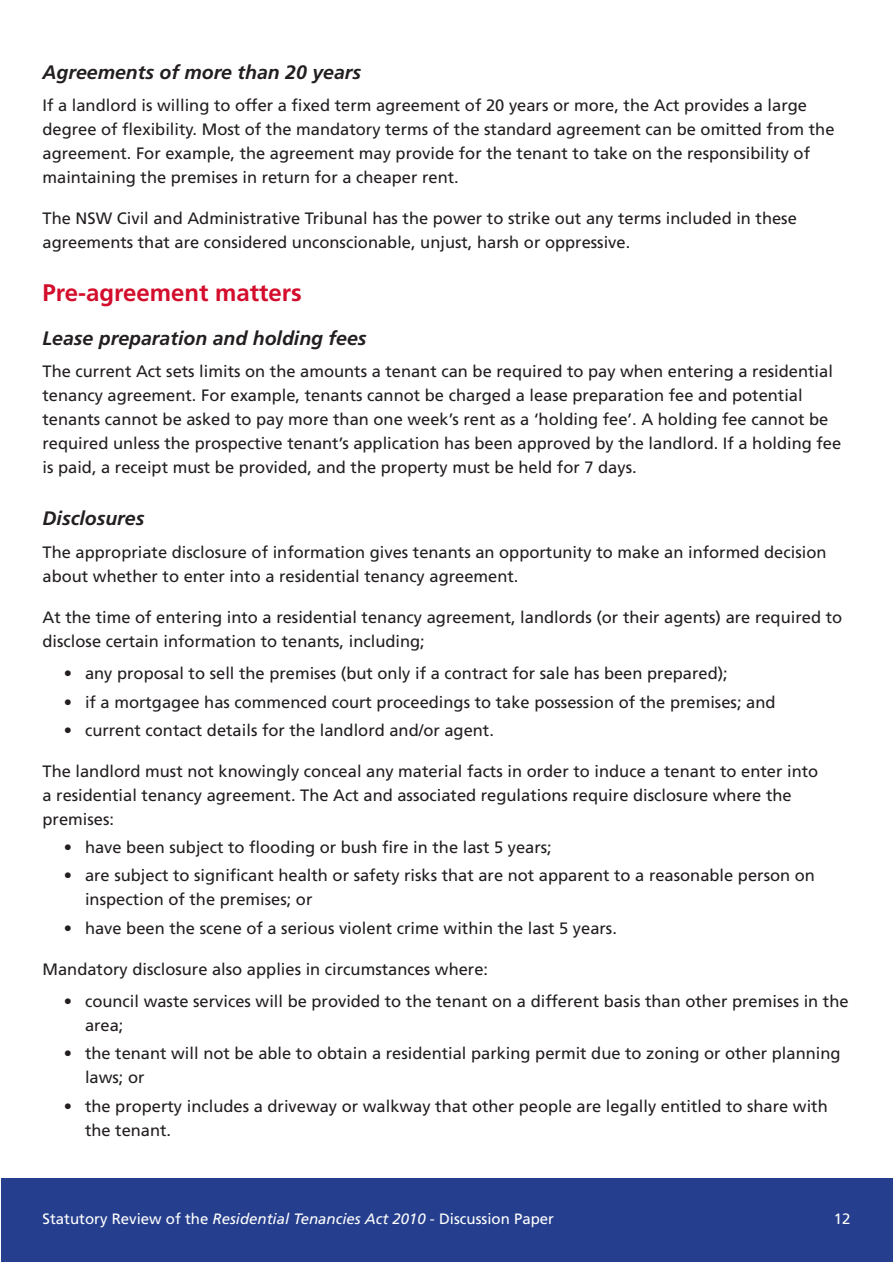
<style>
.page{position:relative;width:893px;height:1263px;background:#fff}
.page>*{position:absolute;margin:0;border:0;box-sizing:border-box;transform-origin:0 0}
.MS_Sub_Head_1{font:700 24px "Frutiger";color:#d30d2b}
.MS_Sub_Head_2{font:italic 700 19.5px "Frutiger";color:#231f20}
.MS_Body{font:16.5px/24px "Frutiger";color:#231f20}
.t1{font:15px "Frutiger";color:#fff}
.s1{font-style:italic}
</style>
<div class="page">
<div style="left:1px;top:1179px;width:891px;height:83px;background:#253f8e"></div>
<p class="MS_Sub_Head_2" style="left:43px;top:61px;width:320px">Agreements of more than 20 years</p>
<p class="MS_Body" style="left:43px;top:94px;width:793px">If a landlord is willing to offer a fixed term agreement of 20 years or more, the Act provides a large degree of flexibility. Most of the mandatory terms of the standard agreement can be omitted from the agreement. For example, the agreement may provide for the tenant to take on the responsibility of maintaining the premises in return for a cheaper rent.</p>
<p class="MS_Body" style="left:43px;top:207px;width:756px">The NSW Civil and Administrative Tribunal has the power to strike out any terms included in these agreements that are considered unconscionable, unjust, harsh or oppressive.</p>
<p class="MS_Sub_Head_1" style="left:43px;top:278px;width:261px">Pre-agreement matters</p>
<p class="MS_Sub_Head_2" style="left:43px;top:326px;width:325px">Lease preparation and holding fees</p>
<p class="MS_Body" style="left:43px;top:359px;width:800px">The current Act sets limits on the amounts a tenant can be required to pay when entering a residential tenancy agreement. For example, tenants cannot be charged a lease preparation fee and potential tenants cannot be asked to pay more than one week’s rent as a ‘holding fee’. A holding fee cannot be required unless the prospective tenant’s application has been approved by the landlord. If a holding fee is paid, a receipt must be provided, and the property must be held for 7 days.</p>
<p class="MS_Sub_Head_2" style="left:43px;top:507px;width:103px">Disclosures</p>
<p class="MS_Body" style="left:43px;top:540px;width:785px">The appropriate disclosure of information gives tenants an opportunity to make an informed decision about whether to enter into a residential tenancy agreement.</p>
<p class="MS_Body" style="left:43px;top:605px;width:801px">At the time of entering into a residential tenancy agreement, landlords (or their agents) are required to disclose certain information to tenants, including;</p>
<p class="MS_Body" style="left:64px;top:661px;width:666px">• any proposal to sell the premises (but only if a contract for sale has been prepared);</p>
<p class="MS_Body" style="left:64px;top:690px;width:713px">• if a mortgagee has commenced court proceedings to take possession of the premises; and</p>
<p class="MS_Body" style="left:64px;top:718px;width:432px">• current contact details for the landlord and/or agent.</p>
<p class="MS_Body" style="left:43px;top:759px;width:777px">The landlord must not knowingly conceal any material facts in order to induce a tenant to enter into a residential tenancy agreement. The Act and associated regulations require disclosure where the premises:</p>
<p class="MS_Body" style="left:64px;top:835px;width:489px">• have been subject to flooding or bush fire in the last 5 years;</p>
<p class="MS_Body" style="left:85px;top:863px;width:731px;text-indent:-21px">• are subject to significant health or safety risks that are not apparent to a reasonable person on inspection of the premises; or</p>
<p class="MS_Body" style="left:64px;top:916px;width:555px">• have been the scene of a serious violent crime within the last 5 years.</p>
<p class="MS_Body" style="left:43px;top:957px;width:447px">Mandatory disclosure also applies in circumstances where:</p>
<p class="MS_Body" style="left:85px;top:989px;width:765px;text-indent:-21px">• council waste services will be provided to the tenant on a different basis than other premises in the area;</p>
<p class="MS_Body" style="left:85px;top:1041px;width:757px;text-indent:-21px">• the tenant will not be able to obtain a residential parking permit due to zoning or other planning laws; or</p>
<p class="MS_Body" style="left:85px;top:1094px;width:744px;text-indent:-21px">• the property includes a driveway or walkway that other people are legally entitled to share with the tenant.</p>
<p class="t1" style="left:43px;top:1210px;width:513px">Statutory Review of the <span class="s1">Residential Tenancies Act 2010</span> - Discussion Paper</p>
<p class="t1" style="left:834px;top:1210px;width:18px">12</p>
</div>
